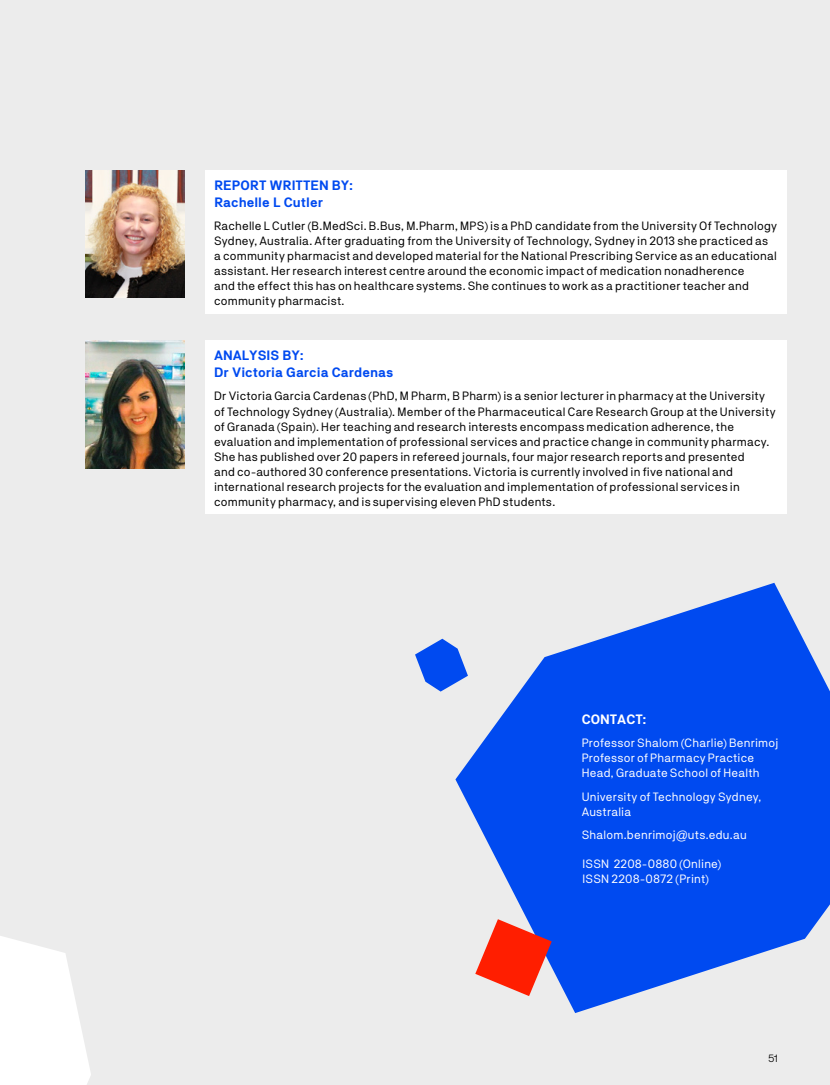
<style>
.page{position:relative;width:830px;height:1085px;background:#fff}
.page>*{position:absolute;margin:0;border:0;box-sizing:border-box;transform-origin:0 0}
.t1{font:700 13.5px/17.2px "NB Akademie Std";color:#004af0}
.t2{font:700 13.5px "NB Akademie Std";color:#fff}
.t3{font:12px/15px "NB Akademie Std";letter-spacing:.02em;color:#000}
.t4{font:12px/15px "NB Akademie Std";letter-spacing:.02em;color:#fff}
.t5{font:300 10.5px "NB International Pro";color:#000}
</style>
<div class="page">
<div style="left:0;top:0;width:829px;height:1084px;background:#ececec"></div>
<svg style="left:455px;top:582px;width:374px;height:430px;fill:#004af0"></svg>
<div style="left:205px;top:170px;width:582px;height:144px;background:#fff"></div>
<img style="left:85px;top:170px;width:99px;height:128px">
<img style="left:85px;top:341px;width:99px;height:127px">
<div style="left:205px;top:340px;width:582px;height:174px;background:#fff"></div>
<svg style="left:415px;top:638px;width:52px;height:53px"></svg>
<svg style="left:475px;top:919px;width:76px;height:76px"></svg>
<svg style="left:0;top:936px;width:91px;height:148px"></svg>
<p class="t1" style="left:214px;top:176px;width:140px">REPORT WRITTEN BY:<br>Rachelle L Cutler</p>
<p class="t3" style="left:214px;top:218px;width:564px">Rachelle L Cutler (B.MedSci. B.Bus, M.Pharm, MPS) is a PhD candidate from the University Of Technology Sydney, Australia. After graduating from the University of Technology, Sydney in 2013 she practiced as a community pharmacist and developed material for the National Prescribing Service as an educational assistant. Her research interest centre around the economic impact of medication nonadherence<br>and the effect this has on healthcare systems. She continues to work as a practitioner teacher and community pharmacist.</p>
<p class="t1" style="left:214px;top:346px;width:181px">ANALYSIS BY:<br>Dr Victoria Garcia Cardenas</p>
<p class="t3" style="left:214px;top:388px;width:563px">Dr Victoria Garcia Cardenas (PhD, M Pharm, B Pharm) is a senior lecturer in pharmacy at the University of Technology Sydney (Australia). Member of the Pharmaceutical Care Research Group at the University of Granada (Spain). Her teaching and research interests encompass medication adherence, the evaluation and implementation of professional services and practice change in community pharmacy.<br>She has published over 20 papers in refereed journals, four major research reports and presented<br>and co-authored 30 conference presentations. Victoria is currently involved in five national and international research projects for the evaluation and implementation of professional services in community pharmacy, and is supervising eleven PhD students.</p>
<p class="t2" style="left:581px;top:711px;width:66px">CONTACT:</p>
<p class="t4" style="left:581px;top:735px;width:198px">Professor Shalom (Charlie) Benrimoj<br>Professor of Pharmacy Practice<br>Head, Graduate School of Health</p>
<p class="t4" style="left:581px;top:788px;width:181px">University of Technology Sydney,<br>Australia</p>
<p class="t4" style="left:581px;top:827px;width:166px">Shalom.benrimoj@uts.edu.au</p>
<p class="t4" style="left:582px;top:855px;width:140px">ISSN 2208-0880 (Online)<br>ISSN 2208-0872 (Print)</p>
<p class="t5" style="left:767px;top:1052px;width:11px">51</p>
</div>
